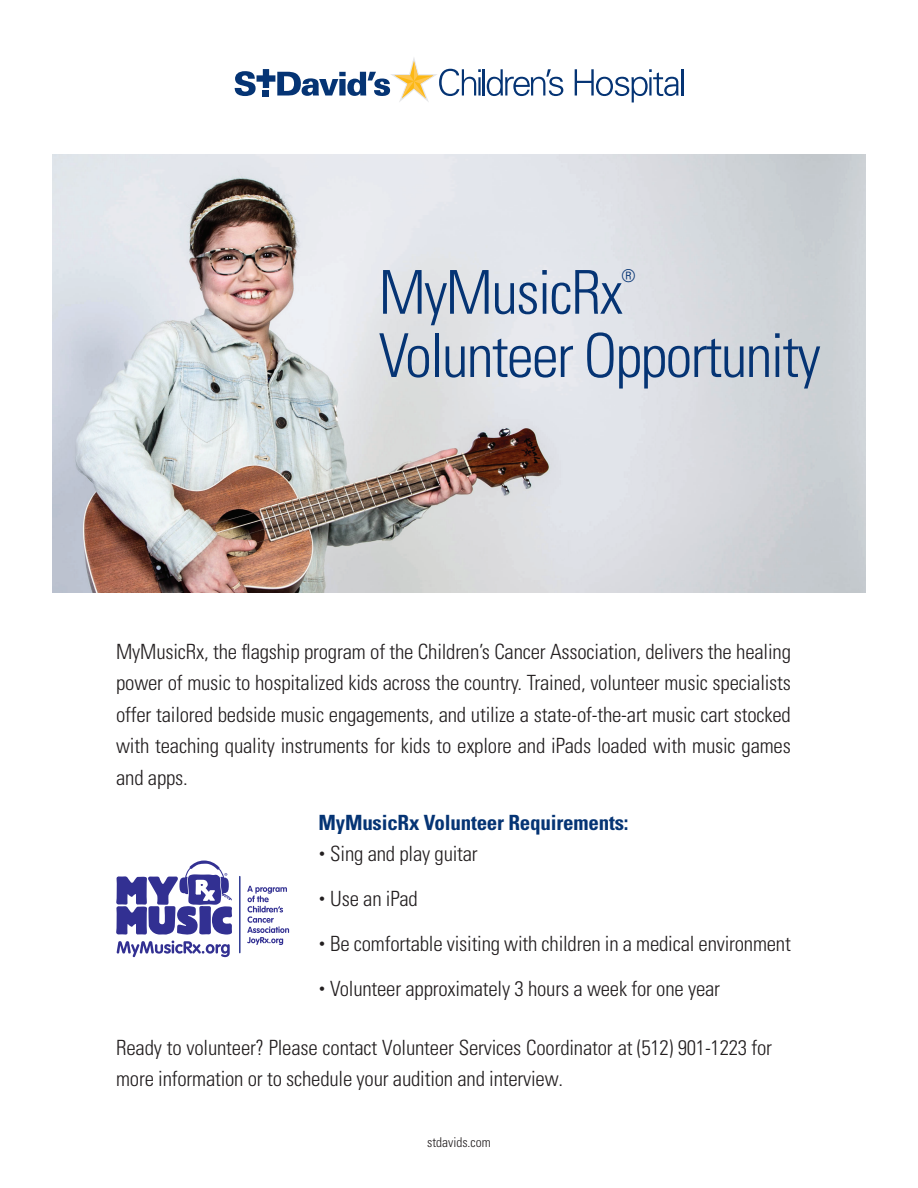
<style>
.page{position:relative;width:918px;height:1188px;background:#fff}
.page>*{position:absolute;margin:0;border:0;box-sizing:border-box;transform-origin:0 0}
.t1{font:300 condensed 60.45px "Univers LT Std";letter-spacing:-.03em;color:#053474}
.t2{font:300 condensed 21px/31.5px "Univers LT Std";letter-spacing:-.01em;color:#231f20;text-align:justify}
.t3{font:700 condensed 21px "Univers LT Std";letter-spacing:-.01em;color:#053474}
.t4{font:300 condensed 17.7px "Univers LT Std";color:#053474}
.t5{font:300 condensed 13.5px "Univers LT Std";color:#231f20}
.s1{font-size:12px}
</style>
<div class="page">
<img style="left:53px;top:154px;width:812px;height:439px">
<hr style="left:483px;top:69px;width:2px;height:27px;background:#053474">
<svg style="left:487px;top:69px;width:76px;height:27px"></svg>
<svg style="left:575px;top:69px;width:104px;height:33px"></svg>
<hr style="left:681px;top:69px;width:2px;height:27px;background:#053474">
<svg style="left:235px;top:58px;width:246px;height:44px"></svg>
<svg style="left:117px;top:941px;width:113px;height:16px"></svg>
<svg style="left:247px;top:886px;width:42px;height:59px"></svg>
<hr style="left:239px;top:876px;width:1px;height:77px;background:#283890">
<svg style="left:116px;top:861px;width:116px;height:74px"></svg>
<h1 class="t1" style="left:379px;top:269px;width:246px">MyMusicRx</h1>
<p class="t4" style="left:621px;top:268px;width:16px">®</p>
<h1 class="t1" style="left:379px;top:332px;width:444px">Volunteer Opportunity</h1>
<p class="t2" style="left:116px;top:637px;width:676px">MyMusicRx, the flagship program of the Children’s Cancer Association, delivers the healing power of music to hospitalized kids across the country. Trained, volunteer music specialists offer tailored bedside music engagements, and utilize a state-of-the-art music cart stocked with teaching quality instruments for kids to explore and iPads loaded with music games and apps.</p>
<p class="t3" style="left:319px;top:815px;width:311px">MyMusicRx Volunteer Requirements:</p>
<p class="t2" style="left:319px;top:840px;width:161px"><span class="s1">•</span> Sing and play guitar</p>
<p class="t2" style="left:319px;top:885px;width:101px"><span class="s1">•</span> Use an iPad</p>
<p class="t2" style="left:319px;top:930px;width:474px"><span class="s1">•</span> Be comfortable visiting with children in a medical environment</p>
<p class="t2" style="left:319px;top:975px;width:403px"><span class="s1">•</span> Volunteer approximately 3 hours a week for one year</p>
<p class="t2" style="left:116px;top:1033px;width:657px">Ready to volunteer? Please contact Volunteer Services Coordinator at (512) 901-1223 for more information or to schedule your audition and interview.</p>
<p class="t5" style="left:427px;top:1137px;width:65px">stdavids.com</p>
</div>
